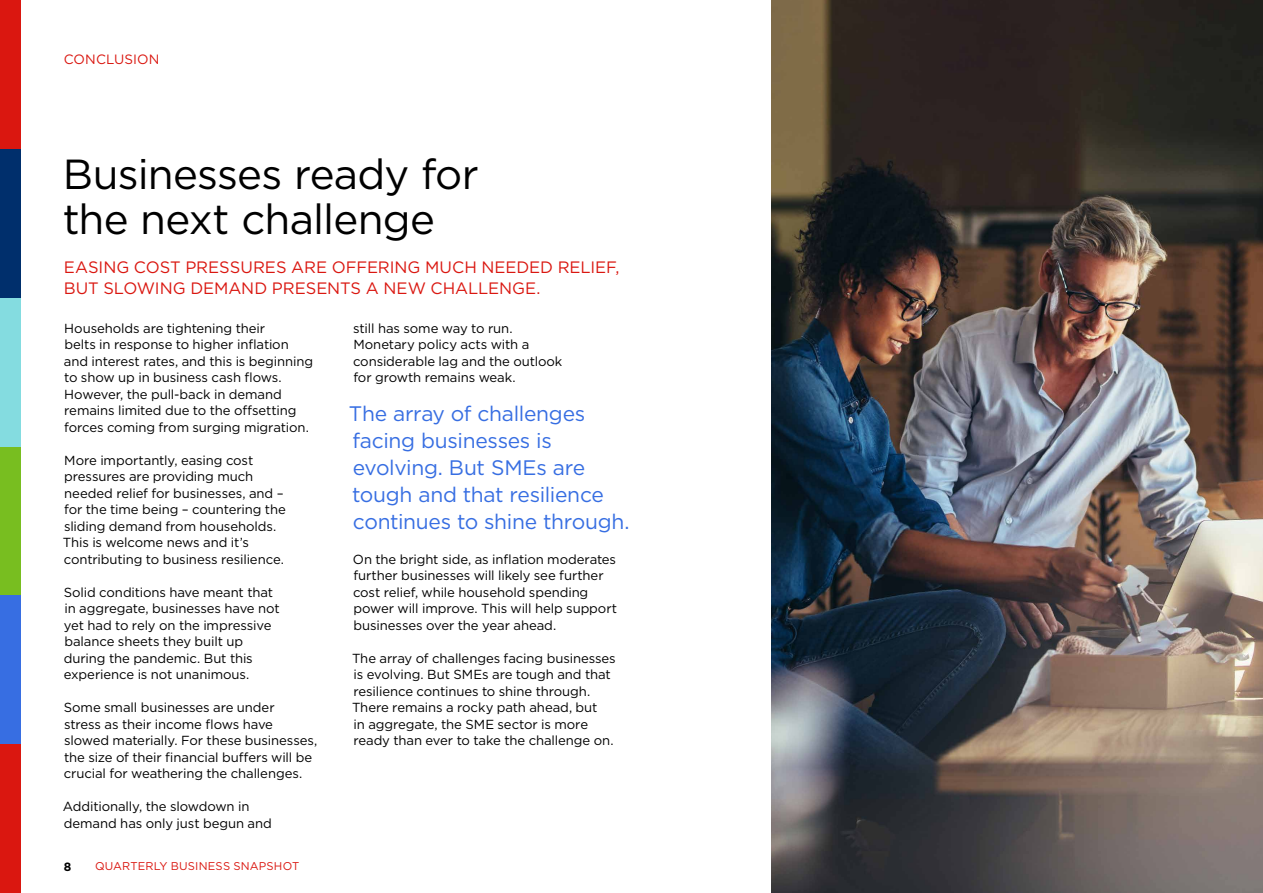
<style>
.page{position:relative;width:1263px;height:893px;background:#fff}
.page>*{position:absolute;margin:0;border:0;box-sizing:border-box;transform-origin:0 0}
.t1{font:42px/45px "Gotham";letter-spacing:-.02em;color:#000}
.t2{font:21px/27px "Gotham";letter-spacing:-.015em;color:#376ee2}
.t3{font:16.5px/21px "Gotham";color:#da1710}
.t4{font:13.5px "Gotham";letter-spacing:.005em;color:#da1710}
.t5{font:13.2px/16.5px "Gotham";letter-spacing:-.01em;color:#000}
.t6{font:700 12px "Gotham";color:#000}
.t7{font:11.25px "Gotham";letter-spacing:.015em;color:#da1710}
</style>
<div class="page">
<div style="left:0;top:446px;width:21px;height:149px;background:#78be20"></div>
<div style="left:0;top:595px;width:21px;height:149px;background:#376ee2"></div>
<div style="left:0;top:744px;width:21px;height:149px;background:#da1710"></div>
<div style="left:0;top:149px;width:21px;height:149px;background:#002f6c"></div>
<div style="left:0;top:0;width:21px;height:149px;background:#da1710"></div>
<div style="left:0;top:298px;width:21px;height:148px;background:#84dce0"></div>
<img style="left:771px;top:0;width:492px;height:893px">
<p class="t4" style="left:64px;top:50px;width:97px">CONCLUSION</p>
<h1 class="t1" style="left:63px;top:151px;width:417px">Businesses ready for the next challenge</h1>
<p class="t3" style="left:64px;top:256px;width:557px">EASING COST PRESSURES ARE OFFERING MUCH NEEDED RELIEF,<br>BUT SLOWING DEMAND PRESENTS A NEW CHALLENGE.</p>
<p class="t5" style="left:64px;top:320px;width:251px">Households are tightening their<br>belts in response to higher inflation and interest rates, and this is beginning to show up in business cash flows.<br>However, the pull-back in demand remains limited due to the offsetting forces coming from surging migration.</p>
<p class="t5" style="left:63px;top:452px;width:224px">More importantly, easing cost pressures are providing much needed relief for businesses, and – for the time being – countering the sliding demand from households.<br>This is welcome news and it’s contributing to business resilience.</p>
<p class="t5" style="left:64px;top:584px;width:217px">Solid conditions have meant that in aggregate, businesses have not yet had to rely on the impressive balance sheets they built up during the pandemic. But this experience is not unanimous.</p>
<p class="t5" style="left:64px;top:699px;width:255px">Some small businesses are under<br>stress as their income flows have slowed materially. For these businesses, the size of their financial buffers will be crucial for weathering the challenges.</p>
<p class="t5" style="left:63px;top:798px;width:210px">Additionally, the slowdown in demand has only just begun and</p>
<p class="t6" style="left:64px;top:859px;width:9px">8</p>
<p class="t7" style="left:95px;top:859px;width:206px">QUARTERLY BUSINESS SNAPSHOT</p>
<p class="t5" style="left:353px;top:320px;width:211px">still has some way to run.<br>Monetary policy acts with a considerable lag and the outlook for growth remains weak.</p>
<h2 class="t2" style="left:349px;top:399px;width:282px">The array of challenges facing businesses is evolving. But SMEs are tough and that resilience continues to shine through.</h2>
<p class="t5" style="left:353px;top:551px;width:266px">On the bright side, as inflation moderates further businesses will likely see further cost relief, while household spending power will improve. This will help support businesses over the year ahead.</p>
<p class="t5" style="left:352px;top:650px;width:265px">The array of challenges facing businesses is evolving. But SMEs are tough and that resilience continues to shine through.<br>There remains a rocky path ahead, but<br>in aggregate, the SME sector is more ready than ever to take the challenge on.</p>
</div>
